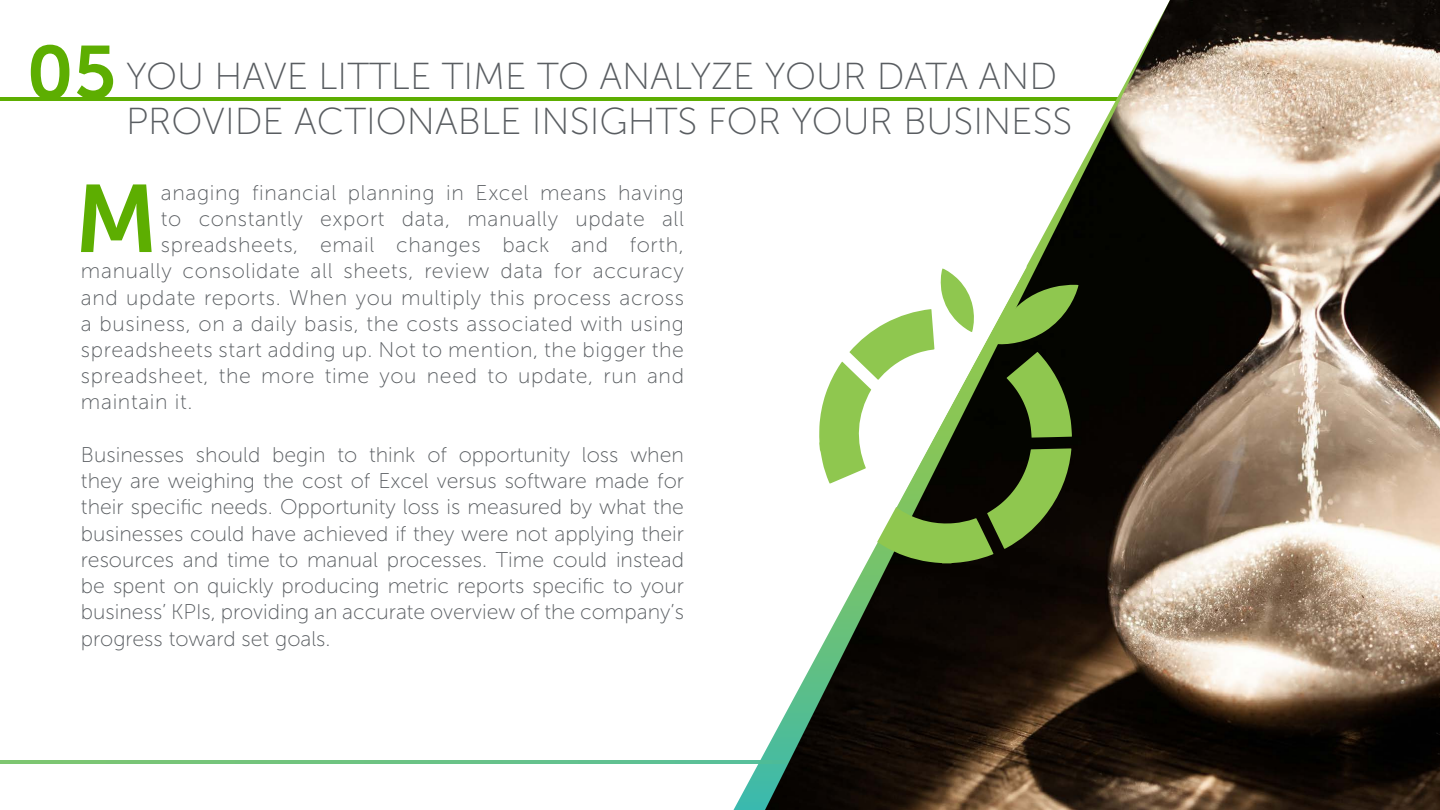
<style>
.page{position:relative;width:1440px;height:810px;background:#fff}
.page>*{position:absolute;margin:0;border:0;box-sizing:border-box;transform-origin:0 0}
.t1{font:95.25px "Museo Sans 700";color:#5dae01}
.t2{font:75px "Museo Sans 700";color:#5dae01}
.t3{font:37.5px "Museo Sans 100";color:#595d61}
.t4{font:21.25px/26.2px "Museo Sans 100";letter-spacing:.03em;color:#595d61;text-align:justify}
</style>
<div class="page">
<hr style="left:0;top:98px;width:1440px;height:3px;background:#5dae01">
<svg style="left:0;top:760px;width:765px;height:4px"></svg>
<img style="left:765px;top:0;width:675px;height:810px">
<svg style="left:778px;top:266px;width:249px;height:302px"></svg>
<svg style="left:819px;top:268px;width:260px;height:295px"></svg>
<h2 class="t2" style="left:27px;top:31px;width:91px">05</h2>
<h3 class="t3" style="left:126px;top:57px;width:112px">You have</h3>
<h3 class="t3" style="left:319px;top:57px;width:19px">little</h3>
<h3 class="t3" style="left:442px;top:57px;width:458px">ti me to Analyze your data</h3>
<h3 class="t3" style="left:979px;top:57px;width:74px">and</h3>
<h3 class="t3" style="left:126px;top:102px;width:97px">provide</h3>
<h3 class="t3" style="left:294px;top:102px;width:163px">acti onable</h3>
<h3 class="t3" style="left:532px;top:102px;width:542px">i nsights for your busi ness</h3>
<h1 class="t1" style="left:75px;top:166px;width:72px">M</h1>
<p class="t4" style="left:161px;top:179px;width:525px">anaging financial planning in Excel means having</p>
<p class="t4" style="left:161px;top:206px;width:525px">to constantly export data, manually update all</p>
<p class="t4" style="left:161px;top:232px;width:525px">spreadsheets, email changes back and forth,</p>
<p class="t4" style="left:81px;top:258px;width:605px">manually consolidate all sheets, review data for accuracy</p>
<p class="t4" style="left:81px;top:284px;width:605px">and update reports. When you multiply this process across</p>
<p class="t4" style="left:81px;top:311px;width:605px">a business, on a daily basis, the costs associated with using</p>
<p class="t4" style="left:81px;top:337px;width:604px">spreadsheets start adding up. Not to mention, the bigger the</p>
<p class="t4" style="left:81px;top:363px;width:605px">spreadsheet, the more time you need to update, run and</p>
<p class="t4" style="left:81px;top:389px;width:113px">maintain it.</p>
<p class="t4" style="left:81px;top:442px;width:605px">Businesses should begin to think of opportunity loss when they are weighing the cost of Excel versus software made for their specific needs. Opportunity loss is measured by what the businesses could have achieved if they were not applying their resources and time to manual processes. Time could instead be spent on quickly producing metric reports specific to your business’ KPIs, providing an accurate overview of the company’s progress toward set goals.</p>
</div>
